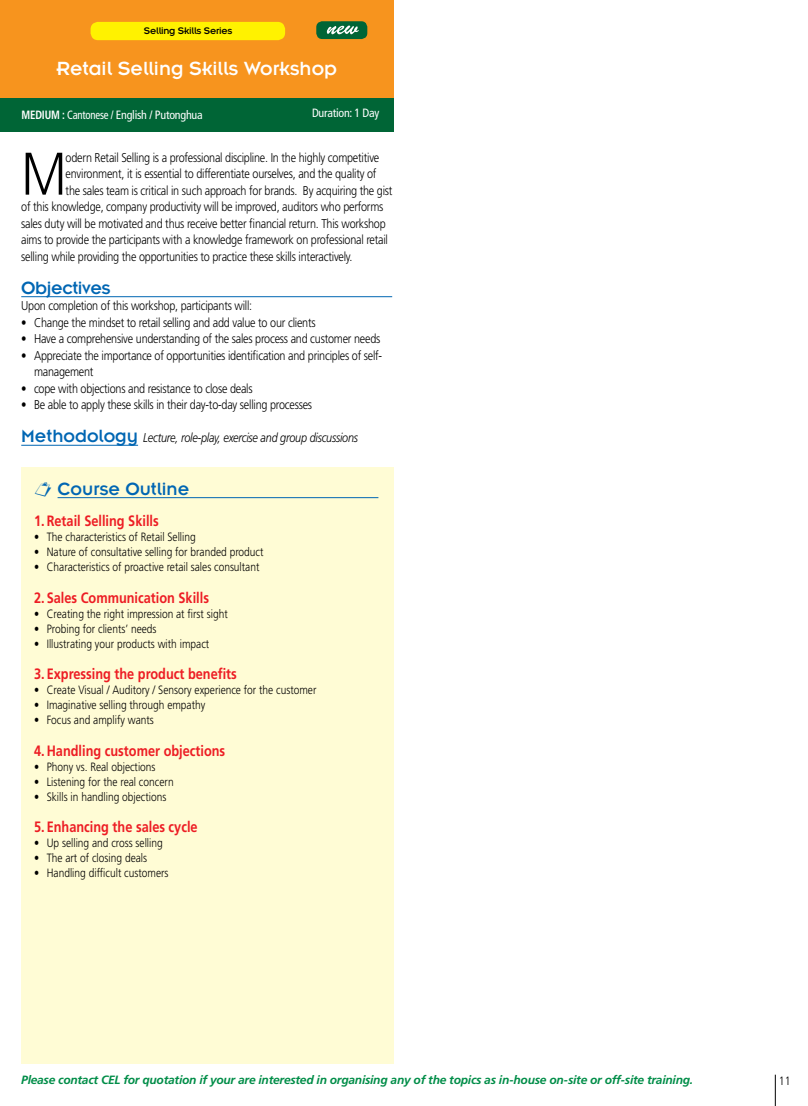
<style>
.page{position:relative;width:808px;height:1106px;background:#fff}
.page>*{position:absolute;margin:0;border:0;box-sizing:border-box;transform-origin:0 0}
.t1{font:300 60px "Frutiger LT Std";color:#000;scale:.85 1}
.t2{font:21px "Insignia LT Std";color:#fff}
.t3{font:19.5px "Insignia LT Std";color:#0066b3}
.t4{font:19.5px "Insignia LT Std";letter-spacing:-.02em;color:#0066b3}
.t5{font:700 15px "Frutiger LT Std";color:#ed1d24;scale:.85 1}
.t6{font:300 12.75px/16.5px "Frutiger LT Std";letter-spacing:-.02em;color:#000;scale:.85 1}
.t7{font:italic 300 12.75px "Frutiger LT Std";letter-spacing:-.02em;color:#000;scale:.85 1}
.t8{font:300 12px "Frutiger LT Std";color:#000;scale:.85 1}
.t9{font:italic 700 12px "Frutiger LT Std";letter-spacing:-.02em;color:#008d48}
.t10{font:condensed 12px "Frutiger LT Std";letter-spacing:-.02em;color:#fff;scale:.9 1}
.t11{font:condensed 12px "Frutiger LT Std";letter-spacing:-.02em;color:#fff}
.t12{font:300 condensed 12px "Frutiger LT Std";color:#000}
.t13{font:10.5px "Insignia LT Std";letter-spacing:-.02em;color:#000}
.s1{font-weight:700}
.s2{font-family:"Insignia LT Std";font-weight:400;font-style:normal;font-size:19.5px;color:#0066b3}
</style>
<div class="page">
<hr style="left:775px;top:1074px;width:1px;height:32px;background:#000">
<div style="left:21px;top:467px;width:372px;height:596px;background:#fffcd5"></div>
<hr style="left:58px;top:497px;width:320px;height:1px;background:#0066b3">
<div style="left:0;top:0;width:394px;height:108px;background:#f7941e"></div>
<div style="left:0;top:99px;width:394px;height:33px;background:#006536"></div>
<div style="left:91px;top:22px;width:194px;height:18px;background:#fff200;border-radius:8px"></div>
<div style="left:316px;top:21px;width:51px;height:18px;background:#006536;border-radius:6px"></div>
<svg style="left:327px;top:26px;width:32px;height:8px"></svg>
<hr style="left:21px;top:296px;width:371px;height:1px;background:#0066b3">
<hr style="left:21px;top:445px;width:117px;height:1px;background:#0066b3">
<p class="t13" style="left:144px;top:25px;width:90px">Selling Skills Series</p>
<h2 class="t2" style="left:56px;top:58px;width:282px">Retail Selling Skills Workshop</h2>
<p class="t10" style="left:22px;top:108px;width:203px"><span class="s1">MEDIUM :</span> Cantonese / English / Putonghua</p>
<p class="t11" style="left:312px;top:106px;width:69px">Duration: 1 Day</p>
<h1 class="t1" style="left:21px;top:140px;width:55px">M</h1>
<p class="t6" style="left:66px;top:149px;width:371px">odern Retail Selling is a professional discipline. In the highly competitive</p>
<p class="t6" style="left:66px;top:166px;width:367px">environment, it is essential to differentiate ourselves, and the quality of</p>
<p class="t6" style="left:66px;top:182px;width:386px">the sales team is critical in such approach for brands. By acquiring the gist</p>
<p class="t6" style="left:21px;top:199px;width:427px">of this knowledge, company productivity will be improved, auditors who performs</p>
<p class="t6" style="left:21px;top:215px;width:430px">sales duty will be motivated and thus receive better financial return. This workshop</p>
<p class="t6" style="left:21px;top:232px;width:433px">aims to provide the participants with a knowledge framework on professional retail</p>
<p class="t6" style="left:21px;top:248px;width:391px">selling while providing the opportunities to practice these skills interactively.</p>
<h3 class="t4" style="left:21px;top:277px;width:91px">Objectives</h3>
<p class="t6" style="left:21px;top:298px;width:273px">Upon completion of this workshop, participants will:</p>
<p class="t6" style="left:21px;top:314px;width:348px">• Change the mindset to retail selling and add value to our clients</p>
<p class="t6" style="left:21px;top:331px;width:424px">• Have a comprehensive understanding of the sales process and customer needs</p>
<p class="t6" style="left:34px;top:347px;width:411px;text-indent:-13px">• Appreciate the importance of opportunities identification and principles of self&shy;management</p>
<p class="t6" style="left:21px;top:380px;width:274px">• cope with objections and resistance to close deals</p>
<p class="t6" style="left:21px;top:397px;width:344px">• Be able to apply these skills in their day-to-day selling processes</p>
<p class="t7" style="left:21px;top:430px;width:398px"><span class="s2">Methodology</span> Lecture, role-play, exercise and group discussions</p>
<h3 class="t3" style="left:58px;top:478px;width:133px">Course Outline</h3>
<p class="t5" style="left:34px;top:512px;width:148px">1. Retail Selling Skills</p>
<p class="t8" style="left:34px;top:530px;width:192px">• The characteristics of Retail Selling</p>
<p class="t8" style="left:34px;top:545px;width:271px">• Nature of consultative selling for branded product</p>
<p class="t8" style="left:34px;top:560px;width:267px">• Characteristics of proactive retail sales consultant</p>
<p class="t5" style="left:34px;top:588px;width:207px">2. Sales Communication Skills</p>
<p class="t8" style="left:34px;top:606px;width:229px">• Creating the right impression at first sight</p>
<p class="t8" style="left:34px;top:621px;width:146px">• Probing for clients’ needs</p>
<p class="t8" style="left:34px;top:636px;width:208px">• Illustrating your products with impact</p>
<p class="t5" style="left:34px;top:665px;width:240px">3. Expressing the product benefits</p>
<p class="t8" style="left:34px;top:683px;width:334px">• Create Visual / Auditory / Sensory experience for the customer</p>
<p class="t8" style="left:34px;top:698px;width:203px">• Imaginative selling through empathy</p>
<p class="t8" style="left:34px;top:713px;width:143px">• Focus and amplify wants</p>
<p class="t5" style="left:34px;top:741px;width:226px">4. Handling customer objections</p>
<p class="t8" style="left:34px;top:759px;width:145px">• Phony vs. Real objections</p>
<p class="t8" style="left:34px;top:774px;width:166px">• Listening for the real concern</p>
<p class="t8" style="left:34px;top:789px;width:157px">• Skills in handling objections</p>
<p class="t5" style="left:34px;top:818px;width:194px">5. Enhancing the sales cycle</p>
<p class="t8" style="left:34px;top:836px;width:153px">• Up selling and cross selling</p>
<p class="t8" style="left:34px;top:851px;width:135px">• The art of closing deals</p>
<p class="t8" style="left:34px;top:866px;width:160px">• Handling difficult customers</p>
<p class="t9" style="left:21px;top:1072px;width:673px">Please contact CEL for quotation if your are interested in organising any of the topics as in-house on-site or off-site training.</p>
<p class="t12" style="left:779px;top:1073px;width:13px">11</p>
</div>
